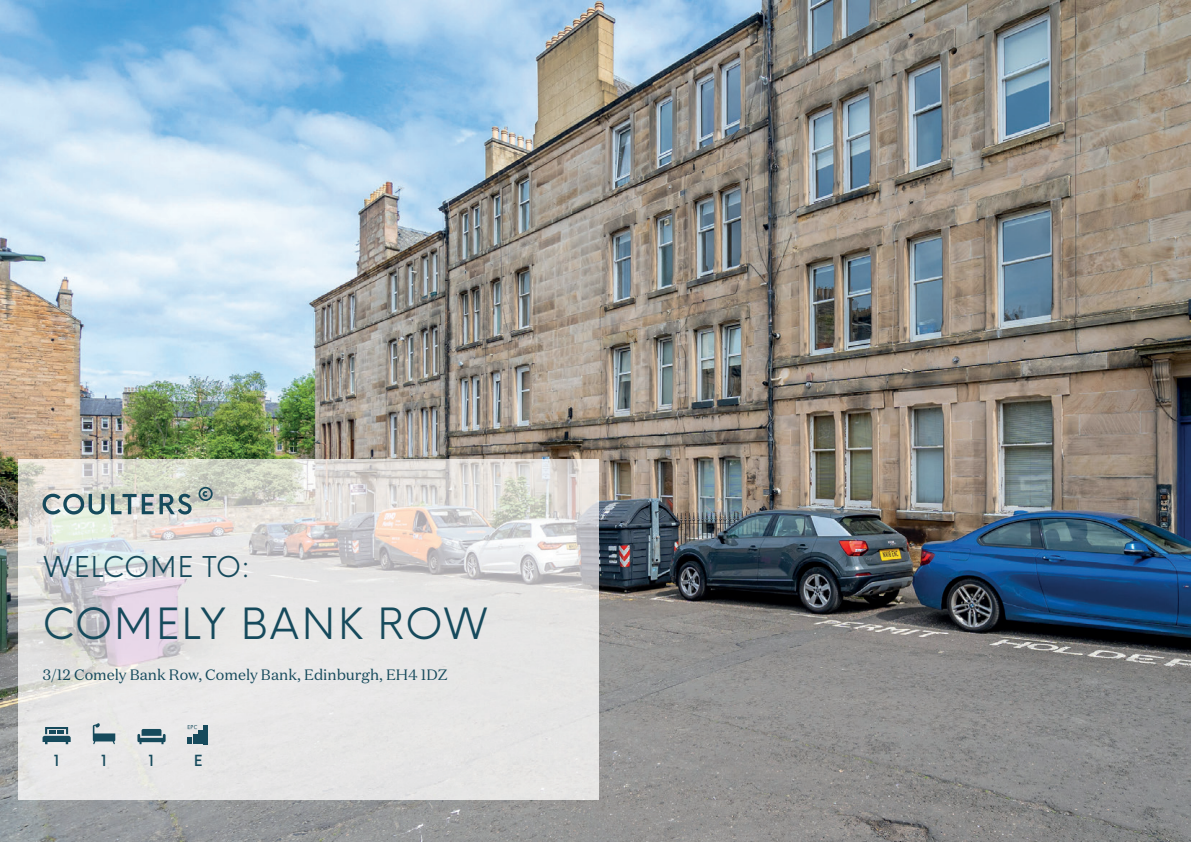
<style>
.page{position:relative;width:1191px;height:842px;background:#fff}
.page>*{position:absolute;margin:0;border:0;box-sizing:border-box;transform-origin:0 0}
.t1{font:42px "Coulters Neue Einstellung";letter-spacing:.02em;color:#164a5c}
.t2{font:28px "Coulters Neue Einstellung";letter-spacing:.01em;color:#164a5c}
.t3{font:15px "Domaine Text";color:#164a5c}
.t4{font:500 15px "Coulters Neue Einstellung";color:#164a5c}
</style>
<div class="page">
<img style="left:0;top:0;width:1191px;height:842px">
<img style="left:18px;top:460px;width:580px;height:339px">
<svg style="left:43px;top:494px;width:62px;height:20px"></svg>
<svg style="left:111px;top:494px;width:81px;height:20px;background:#8ba0a2"></svg>
<svg style="left:198px;top:487px;width:15px;height:14px"></svg>
<svg style="left:43px;top:727px;width:28px;height:17px"></svg>
<svg style="left:93px;top:723px;width:22px;height:21px"></svg>
<svg style="left:137px;top:729px;width:29px;height:15px"></svg>
<svg style="left:188px;top:725px;width:9px;height:4px"></svg>
<hr style="left:204px;top:725px;width:4px;height:19px;background:#164a5c">
<hr style="left:198px;top:730px;width:4px;height:14px;background:#164a5c">
<hr style="left:193px;top:734px;width:4px;height:10px;background:#164a5c">
<svg style="left:188px;top:737px;width:4px;height:7px"></svg>
<h2 class="t2" style="left:43px;top:542px;width:209px">WELCOME TO:</h2>
<h1 class="t1" style="left:43px;top:586px;width:447px">COMELY BANK ROW</h1>
<p class="t3" style="left:43px;top:665px;width:407px">3/12 Comely Bank Row, Comely Bank, Edinburgh, EH4 1DZ</p>
<p class="t4" style="left:52px;top:747px;width:11px">1</p>
<p class="t4" style="left:99px;top:747px;width:11px">1</p>
<p class="t4" style="left:146px;top:747px;width:11px">1</p>
<p class="t4" style="left:194px;top:747px;width:10px">E</p>
</div>
